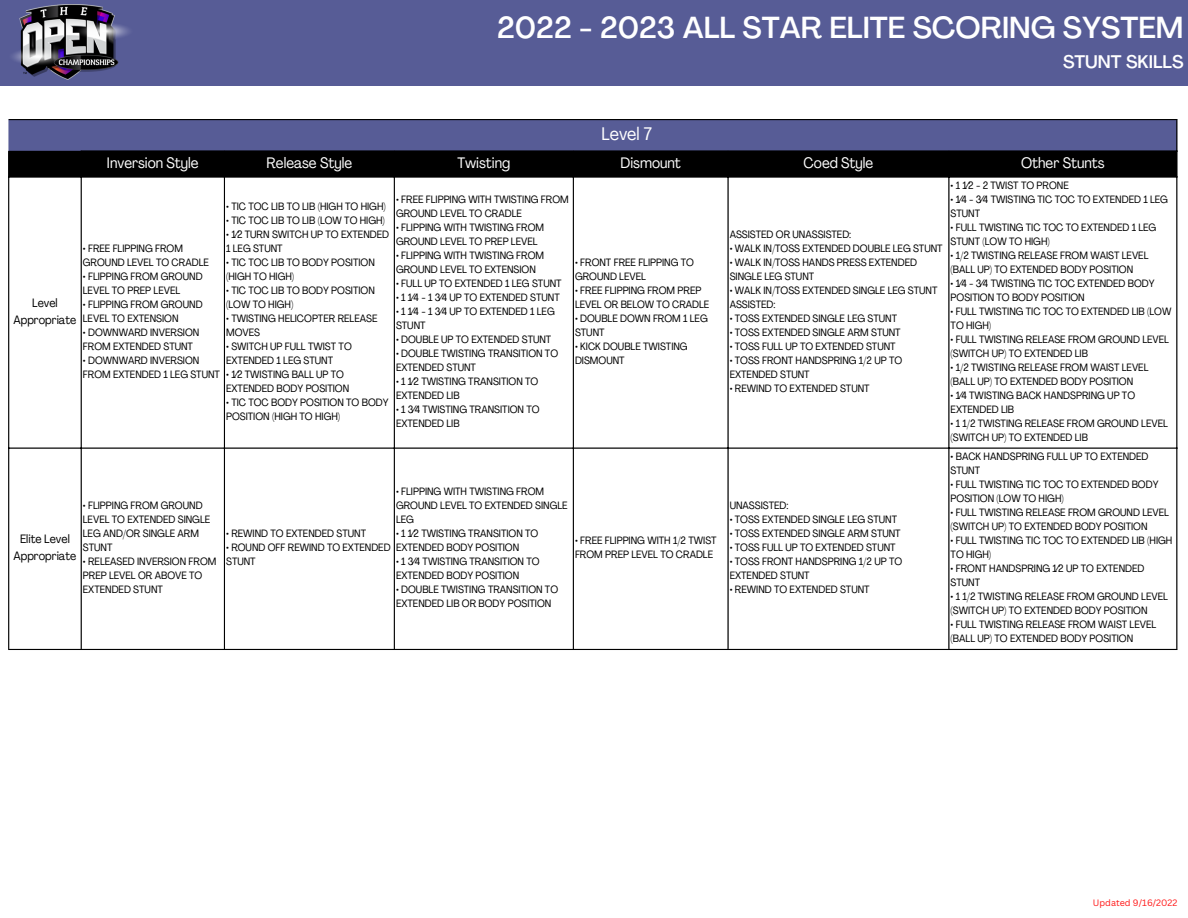
<style>
.page{position:relative;width:1188px;height:918px;background:#fff}
.page>*{position:absolute;margin:0;border:0;box-sizing:border-box;transform-origin:0 0}
.t1{font:500 30px "Agrandir";color:#fff}
.t2{font:500 18px "Agrandir";color:#fff}
.t3{font:condensed 18px "Agrandir";color:#fff}
.t4{font:condensed 15px "Agrandir";color:#fff}
.t5{font:condensed 12px/16.6px "Agrandir";color:#000;text-align:center}
.t6{font:condensed 10.5px/14px "Agrandir";color:#000}
.t7{font:9px "Canva Sans";color:#ff1616}
.s1{font-family:"Noto Sans";font-stretch:normal}
</style>
<div class="page">
<div style="left:0;top:0;width:1188px;height:86px;background:#575c96"></div>
<img style="left:12px;top:4px;width:117px;height:76px">
<svg style="left:8px;top:119px;width:1168px;height:57px;background:#303252"></svg>
<hr style="left:8px;top:151px;width:1px;height:498px;background:#000">
<hr style="left:81px;top:152px;width:1px;height:497px;background:#000">
<hr style="left:224px;top:152px;width:1px;height:497px;background:#000">
<hr style="left:394px;top:152px;width:1px;height:497px;background:#000">
<hr style="left:573px;top:152px;width:1px;height:497px;background:#000">
<hr style="left:727px;top:152px;width:2px;height:497px;background:#000">
<hr style="left:948px;top:152px;width:1px;height:497px;background:#000">
<hr style="left:1176px;top:120px;width:1px;height:529px;background:#000">
<hr style="left:9px;top:119px;width:1168px;height:1px;background:#000">
<hr style="left:81px;top:151px;width:1096px;height:1px;background:#000">
<hr style="left:8px;top:176px;width:1169px;height:2px;background:#000">
<hr style="left:8px;top:448px;width:1169px;height:1px;background:#000">
<hr style="left:8px;top:649px;width:1169px;height:1px;background:#000">
<h1 class="t1" style="left:497px;top:15px;width:688px">2022 - 2023 ALL STAR ELITE SCORING SYSTEM</h1>
<h2 class="t2" style="left:1063px;top:55px;width:122px">STUNT SKILLS</h2>
<h2 class="t3" style="left:602px;top:126px;width:52px">Level 7</h2>
<h3 class="t4" style="left:107px;top:156px;width:93px">Inversion Style</h3>
<h3 class="t4" style="left:267px;top:156px;width:87px">Release Style</h3>
<h3 class="t4" style="left:457px;top:156px;width:54px">Twisting</h3>
<h3 class="t4" style="left:621px;top:156px;width:62px">Dismount</h3>
<h3 class="t4" style="left:804px;top:156px;width:71px">Coed Style</h3>
<h3 class="t4" style="left:1021px;top:156px;width:85px">Other Stunts</h3>
<p class="t6" style="left:396px;top:194px;width:174px">• FREE FLIPPING WITH TWISTING FROM<br>GROUND LEVEL TO CRADLE</p>
<p class="t6" style="left:396px;top:222px;width:150px">• FLIPPING WITH TWISTING FROM<br>GROUND LEVEL TO PREP LEVEL</p>
<p class="t6" style="left:396px;top:250px;width:150px">• FLIPPING WITH TWISTING FROM<br>GROUND LEVEL TO EXTENSION</p>
<p class="t6" style="left:396px;top:278px;width:167px">• FULL UP TO EXTENDED 1 LEG STUNT</p>
<p class="t6" style="left:396px;top:292px;width:165px">• 1 1<span class="s1">⁄</span>4 - 1 3<span class="s1">⁄</span>4 UP TO EXTENDED STUNT</p>
<p class="t6" style="left:396px;top:306px;width:160px">• 1 1<span class="s1">⁄</span>4 - 1 3<span class="s1">⁄</span>4 UP TO EXTENDED 1 LEG<br>STUNT</p>
<p class="t6" style="left:396px;top:334px;width:157px">• DOUBLE UP TO EXTENDED STUNT</p>
<p class="t6" style="left:396px;top:348px;width:164px">• DOUBLE TWISTING TRANSITION TO<br>EXTENDED STUNT</p>
<p class="t6" style="left:396px;top:376px;width:144px">• 1 1<span class="s1">⁄</span>2 TWISTING TRANSITION TO<br>EXTENDED LIB</p>
<p class="t6" style="left:396px;top:404px;width:145px">• 1 3<span class="s1">⁄</span>4 TWISTING TRANSITION TO<br>EXTENDED LIB</p>
<p class="t6" style="left:226px;top:201px;width:161px">• TIC TOC LIB TO LIB (HIGH TO HIGH)</p>
<p class="t6" style="left:226px;top:215px;width:160px">• TIC TOC LIB TO LIB (LOW TO HIGH)</p>
<p class="t6" style="left:226px;top:229px;width:165px">• 1<span class="s1">⁄</span>2 TURN SWITCH UP TO EXTENDED<br>1 LEG STUNT</p>
<p class="t6" style="left:226px;top:257px;width:150px">• TIC TOC LIB TO BODY POSITION (HIGH TO HIGH)</p>
<p class="t6" style="left:226px;top:285px;width:150px">• TIC TOC LIB TO BODY POSITION (LOW TO HIGH)</p>
<p class="t6" style="left:226px;top:313px;width:153px">• TWISTING HELICOPTER RELEASE<br>MOVES</p>
<p class="t6" style="left:226px;top:341px;width:127px">• SWITCH UP FULL TWIST TO<br>EXTENDED 1 LEG STUNT</p>
<p class="t6" style="left:226px;top:369px;width:125px">• 1<span class="s1">⁄</span>2 TWISTING BALL UP TO<br>EXTENDED BODY POSITION</p>
<p class="t6" style="left:226px;top:397px;width:164px">• TIC TOC BODY POSITION TO BODY<br>POSITION (HIGH TO HIGH)</p>
<p class="t6" style="left:83px;top:243px;width:127px">• FREE FLIPPING FROM<br>GROUND LEVEL TO CRADLE</p>
<p class="t6" style="left:83px;top:271px;width:121px">• FLIPPING FROM GROUND<br>LEVEL TO PREP LEVEL</p>
<p class="t6" style="left:83px;top:299px;width:121px">• FLIPPING FROM GROUND<br>LEVEL TO EXTENSION</p>
<p class="t6" style="left:83px;top:327px;width:118px">• DOWNWARD INVERSION<br>FROM EXTENDED STUNT</p>
<p class="t6" style="left:83px;top:355px;width:139px">• DOWNWARD INVERSION<br>FROM EXTENDED 1 LEG STUNT</p>
<p class="t6" style="left:575px;top:257px;width:120px">• FRONT FREE FLIPPING TO<br>GROUND LEVEL</p>
<p class="t6" style="left:575px;top:285px;width:136px">• FREE FLIPPING FROM PREP<br>LEVEL OR BELOW TO CRADLE</p>
<p class="t6" style="left:575px;top:313px;width:134px">• DOUBLE DOWN FROM 1 LEG<br>STUNT</p>
<p class="t6" style="left:575px;top:341px;width:114px">• KICK DOUBLE TWISTING<br>DISMOUNT</p>
<p class="t5" style="left:14px;top:296px;width:64px">Level<br>Appropriate</p>
<p class="t6" style="left:83px;top:500px;width:129px">• FLIPPING FROM GROUND<br>LEVEL TO EXTENDED SINGLE<br>LEG AND/OR SINGLE ARM<br>STUNT</p>
<p class="t6" style="left:83px;top:556px;width:135px">• RELEASED INVERSION FROM<br>PREP LEVEL OR ABOVE TO<br>EXTENDED STUNT</p>
<p class="t5" style="left:14px;top:532px;width:64px">Elite Level<br>Appropriate</p>
<p class="t6" style="left:396px;top:486px;width:173px">• FLIPPING WITH TWISTING FROM<br>GROUND LEVEL TO EXTENDED SINGLE<br>LEG</p>
<p class="t6" style="left:396px;top:528px;width:144px">• 1 1<span class="s1">⁄</span>2 TWISTING TRANSITION TO<br>EXTENDED BODY POSITION</p>
<p class="t6" style="left:396px;top:556px;width:145px">• 1 3<span class="s1">⁄</span>4 TWISTING TRANSITION TO<br>EXTENDED BODY POSITION</p>
<p class="t6" style="left:396px;top:584px;width:164px">• DOUBLE TWISTING TRANSITION TO<br>EXTENDED LIB OR BODY POSITION</p>
<p class="t6" style="left:226px;top:528px;width:141px">• REWIND TO EXTENDED STUNT</p>
<p class="t6" style="left:226px;top:542px;width:166px">• ROUND OFF REWIND TO EXTENDED<br>STUNT</p>
<p class="t6" style="left:575px;top:535px;width:143px">• FREE FLIPPING WITH 1/2 TWIST<br>FROM PREP LEVEL TO CRADLE</p>
<p class="t6" style="left:730px;top:229px;width:123px">ASSISTED OR UNASSISTED:</p>
<p class="t6" style="left:730px;top:243px;width:214px">• WALK IN/TOSS EXTENDED DOUBLE LEG STUNT</p>
<p class="t6" style="left:730px;top:257px;width:189px">• WALK IN/TOSS HANDS PRESS EXTENDED<br>SINGLE LEG STUNT</p>
<p class="t6" style="left:730px;top:285px;width:209px">• WALK IN/TOSS EXTENDED SINGLE LEG STUNT<br>ASSISTED:</p>
<p class="t6" style="left:730px;top:313px;width:169px">• TOSS EXTENDED SINGLE LEG STUNT</p>
<p class="t6" style="left:730px;top:327px;width:173px">• TOSS EXTENDED SINGLE ARM STUNT</p>
<p class="t6" style="left:730px;top:341px;width:167px">• TOSS FULL UP TO EXTENDED STUNT</p>
<p class="t6" style="left:730px;top:355px;width:174px">• TOSS FRONT HANDSPRING 1/2 UP TO<br>EXTENDED STUNT</p>
<p class="t6" style="left:730px;top:383px;width:141px">• REWIND TO EXTENDED STUNT</p>
<p class="t6" style="left:730px;top:500px;width:60px">UNASSISTED:</p>
<p class="t6" style="left:730px;top:514px;width:169px">• TOSS EXTENDED SINGLE LEG STUNT</p>
<p class="t6" style="left:730px;top:528px;width:173px">• TOSS EXTENDED SINGLE ARM STUNT</p>
<p class="t6" style="left:730px;top:542px;width:167px">• TOSS FULL UP TO EXTENDED STUNT</p>
<p class="t6" style="left:730px;top:556px;width:174px">• TOSS FRONT HANDSPRING 1/2 UP TO<br>EXTENDED STUNT</p>
<p class="t6" style="left:730px;top:584px;width:141px">• REWIND TO EXTENDED STUNT</p>
<p class="t6" style="left:951px;top:180px;width:120px">• 1 1<span class="s1">⁄</span>2 - 2 TWIST TO PRONE</p>
<p class="t6" style="left:951px;top:194px;width:219px">• 1<span class="s1">⁄</span>4 - 3<span class="s1">⁄</span>4 TWISTING TIC TOC TO EXTENDED 1 LEG<br>STUNT</p>
<p class="t6" style="left:951px;top:222px;width:207px">• FULL TWISTING TIC TOC TO EXTENDED 1 LEG<br>STUNT (LOW TO HIGH)</p>
<p class="t6" style="left:951px;top:250px;width:199px">• 1/2 TWISTING RELEASE FROM WAIST LEVEL (BALL UP) TO EXTENDED BODY POSITION</p>
<p class="t6" style="left:951px;top:278px;width:206px">• 1<span class="s1">⁄</span>4 - 3<span class="s1">⁄</span>4 TWISTING TIC TOC EXTENDED BODY<br>POSITION TO BODY POSITION</p>
<p class="t6" style="left:951px;top:306px;width:222px">• FULL TWISTING TIC TOC TO EXTENDED LIB (LOW<br>TO HIGH)</p>
<p class="t6" style="left:951px;top:334px;width:220px">• FULL TWISTING RELEASE FROM GROUND LEVEL (SWITCH UP) TO EXTENDED LIB</p>
<p class="t6" style="left:951px;top:362px;width:199px">• 1/2 TWISTING RELEASE FROM WAIST LEVEL (BALL UP) TO EXTENDED BODY POSITION</p>
<p class="t6" style="left:951px;top:390px;width:186px">• 1<span class="s1">⁄</span>4 TWISTING BACK HANDSPRING UP TO<br>EXTENDED LIB</p>
<p class="t6" style="left:951px;top:418px;width:219px">• 1 1/2 TWISTING RELEASE FROM GROUND LEVEL (SWITCH UP) TO EXTENDED LIB</p>
<p class="t6" style="left:951px;top:451px;width:199px">• BACK HANDSPRING FULL UP TO EXTENDED<br>STUNT</p>
<p class="t6" style="left:951px;top:479px;width:209px">• FULL TWISTING TIC TOC TO EXTENDED BODY<br>POSITION (LOW TO HIGH)</p>
<p class="t6" style="left:951px;top:507px;width:220px">• FULL TWISTING RELEASE FROM GROUND LEVEL (SWITCH UP) TO EXTENDED BODY POSITION</p>
<p class="t6" style="left:951px;top:535px;width:223px">• FULL TWISTING TIC TOC TO EXTENDED LIB (HIGH<br>TO HIGH)</p>
<p class="t6" style="left:951px;top:563px;width:195px">• FRONT HANDSPRING 1<span class="s1">⁄</span>2 UP TO EXTENDED<br>STUNT</p>
<p class="t6" style="left:951px;top:591px;width:219px">• 1 1/2 TWISTING RELEASE FROM GROUND LEVEL (SWITCH UP) TO EXTENDED BODY POSITION</p>
<p class="t6" style="left:951px;top:619px;width:207px">• FULL TWISTING RELEASE FROM WAIST LEVEL (BALL UP) TO EXTENDED BODY POSITION</p>
<p class="t7" style="left:1093px;top:896px;width:86px">Updated 9/16/2022</p>
</div>
